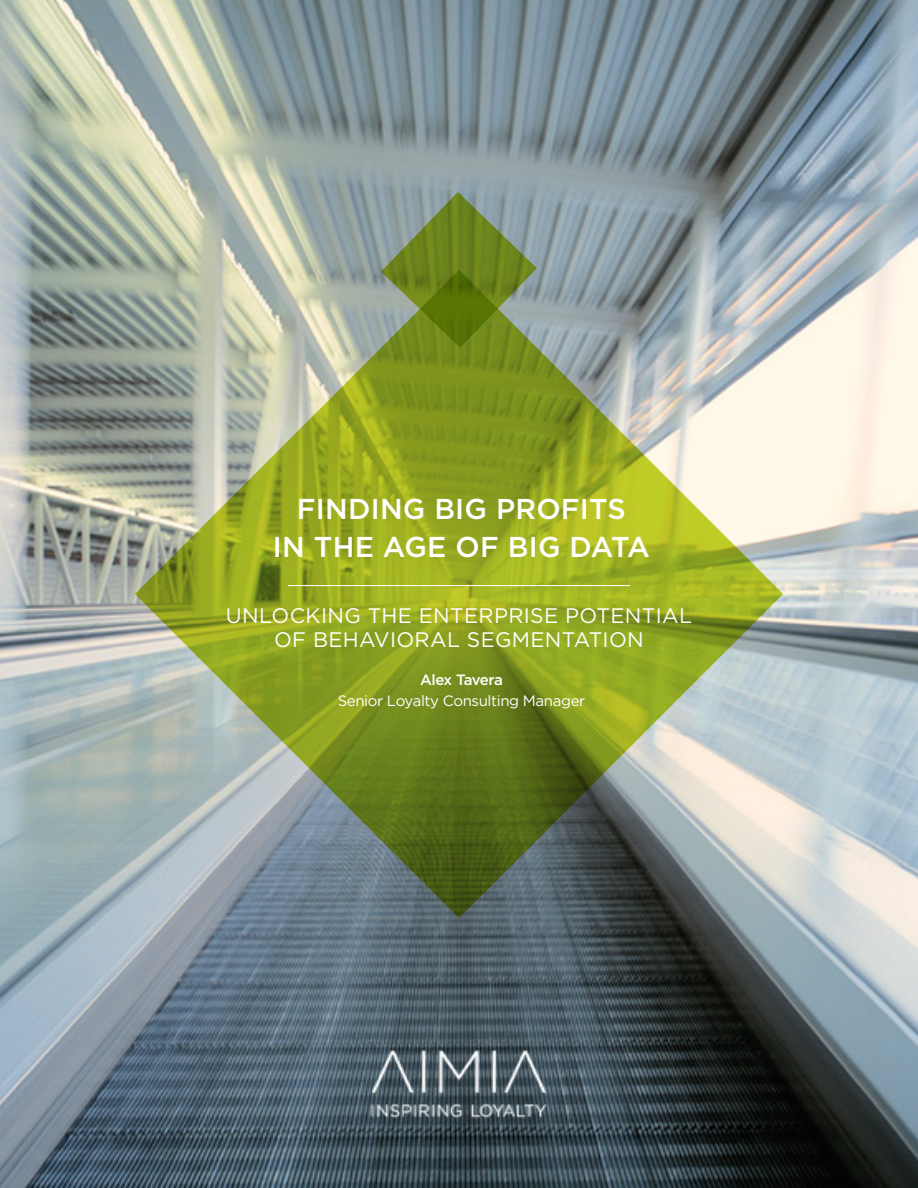
<style>
.page{position:relative;width:918px;height:1188px;background:#fff}
.page>*{position:absolute;margin:0;border:0;box-sizing:border-box;transform-origin:0 0}
.t1{font:500 28.65px/37.7px "Gotham";letter-spacing:.005em;color:#fff;text-align:center}
.t2{font:21px/24px "Gotham";letter-spacing:.015em;color:#fff;text-align:center}
.t3{font:15px "Gotham";letter-spacing:-.025em;color:#fff}
.t4{font:500 15px "Gotham";letter-spacing:-.045em;color:#fff}
</style>
<div class="page">
<img style="left:0;top:0;width:918px;height:1188px">
<svg style="left:135px;top:270px;width:648px;height:648px;background:#99a666"></svg>
<svg style="left:381px;top:192px;width:156px;height:156px;background:#788d4d"></svg>
<hr style="left:288px;top:585px;width:342px;height:1px;background:#fff">
<img style="left:333px;top:1027px;width:252px;height:113px">
<h1 class="t1" style="left:273px;top:490px;width:378px">FINDING BIG PROFITS<br>IN THE AGE OF BIG DATA</h1>
<p class="t2" style="left:226px;top:603px;width:468px">UNLOCKING THE ENTERPRISE POTENTIAL<br>OF BEHAVIORAL SEGMENTATION</p>
<p class="t4" style="left:420px;top:670px;width:84px">Alex Tavera</p>
<p class="t3" style="left:338px;top:691px;width:249px">Senior Loyalty Consulting Manager</p>
</div>
